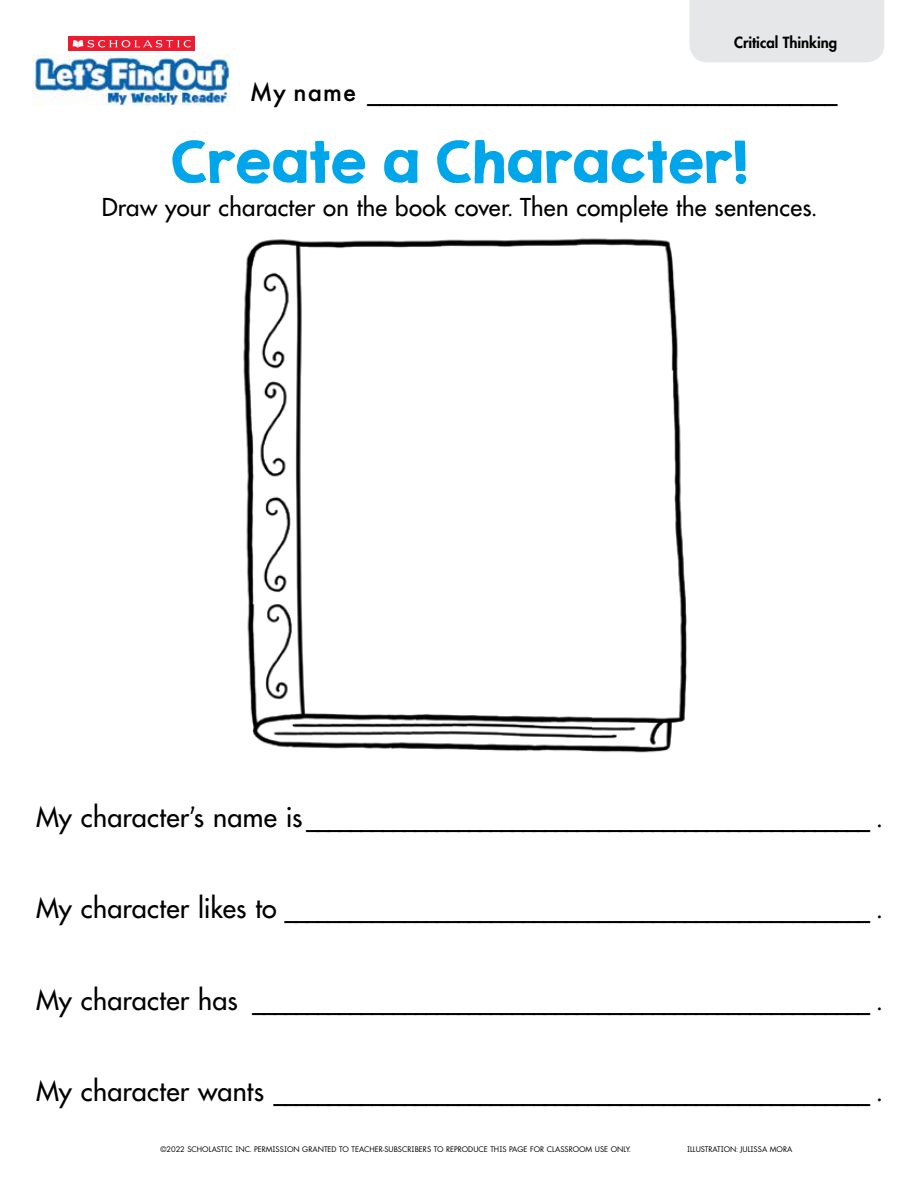
<style>
.page{position:relative;width:918px;height:1188px;background:#fff}
.page>*{position:absolute;margin:0;border:0;box-sizing:border-box;transform-origin:0 0}
.t1{font:51px "KG Second Chances Solid";letter-spacing:.015em;color:#00a6e9}
.t2{font:27px "Scholastic Fut Display";letter-spacing:.01em;color:#000}
.t3{font:700 27px "Scholastic Fut Display";color:#000}
.t4{font:24px "Scholastic Fut Display";letter-spacing:.01em;color:#000}
.t5{font:800 15px "Scholastic Fut Display";letter-spacing:-.005em;color:#000}
.t6{font:7.5px "Scholastic Fut Display";color:#000}
.s1{font-weight:500}
</style>
<div class="page">
<div style="left:689px;top:0;width:195px;height:62px;background:#e6e7e8"></div>
<div style="left:68px;top:36px;width:126px;height:15px;background:#ed1b2f"></div>
<svg style="left:73px;top:40px;width:118px;height:8px"></svg>
<img style="left:33px;top:55px;width:197px;height:51px">
<img style="left:243px;top:238px;width:444px;height:515px">
<p class="t5" style="left:734px;top:32px;width:105px">Critical Thinking</p>
<p class="t3" style="left:250px;top:73px;width:589px"><span class="s1">My name</span> ________________________________________</p>
<h1 class="t1" style="left:171px;top:130px;width:577px">Create a Character!</h1>
<p class="t4" style="left:102px;top:192px;width:716px">Draw your character on the book cover. Then complete the sentences.</p>
<p class="t2" style="left:36px;top:799px;width:847px">My character’s name is ____________________________________________________ .</p>
<p class="t2" style="left:36px;top:891px;width:847px">My character likes to ______________________________________________________ .</p>
<p class="t2" style="left:36px;top:982px;width:847px">My character has _________________________________________________________ .</p>
<p class="t2" style="left:36px;top:1074px;width:847px">My character wants _______________________________________________________ .</p>
<p class="t6" style="left:160px;top:1144px;width:472px">©2022 SCHOLASTIC INC. PERMISSION GRANTED TO TEACHER-SUBSCRIBERS TO REPRODUCE THIS PAGE FOR CLASSROOM USE ONLY.</p>
<p class="t6" style="left:687px;top:1144px;width:107px">ILLUSTRATION: JULISSA MORA</p>
</div>
